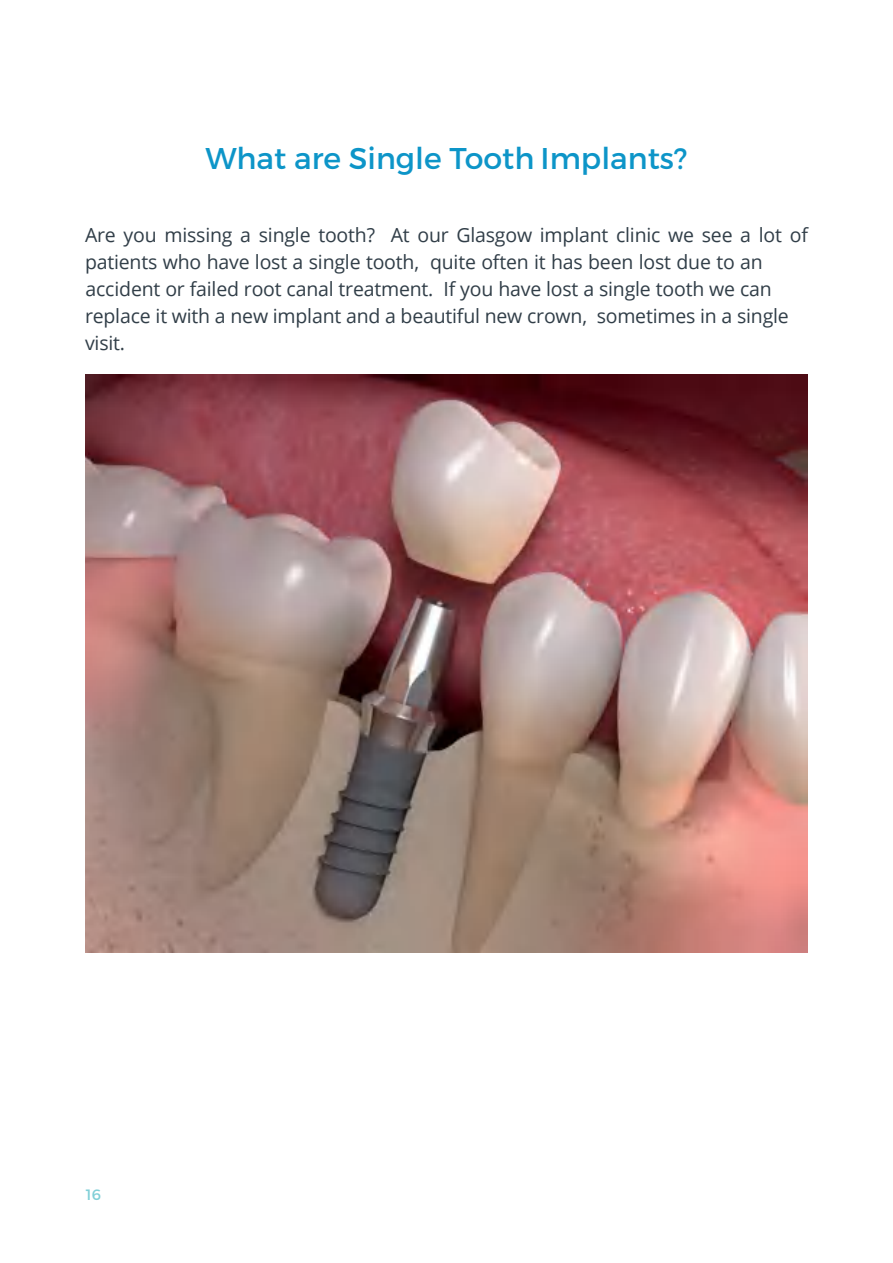
<style>
.page{position:relative;width:893px;height:1263px;background:#fff}
.page>*{position:absolute;margin:0;border:0;box-sizing:border-box;transform-origin:0 0}
.t1{font:30px "Montserrat";color:#0d95c8}
.t2{font:19.5px/27px "Open Sans";letter-spacing:-.01em;color:#313e48}
.t3{font:15px "Montserrat";color:#81cfd7}
</style>
<div class="page">
<img style="left:86px;top:375px;width:722px;height:577px">
<h1 class="t1" style="left:205px;top:140px;width:483px">What are Single Tooth Implants?</h1>
<p class="t2" style="left:85px;top:221px;width:724px">Are you missing a single tooth? At our Glasgow implant clinic we see a lot of patients who have lost a single tooth, quite often it has been lost due to an accident or failed root canal treatment. If you have lost a single tooth we can replace it with a new implant and a beautiful new crown, sometimes in a single visit.</p>
<p class="t3" style="left:86px;top:1185px;width:17px">16</p>
</div>
